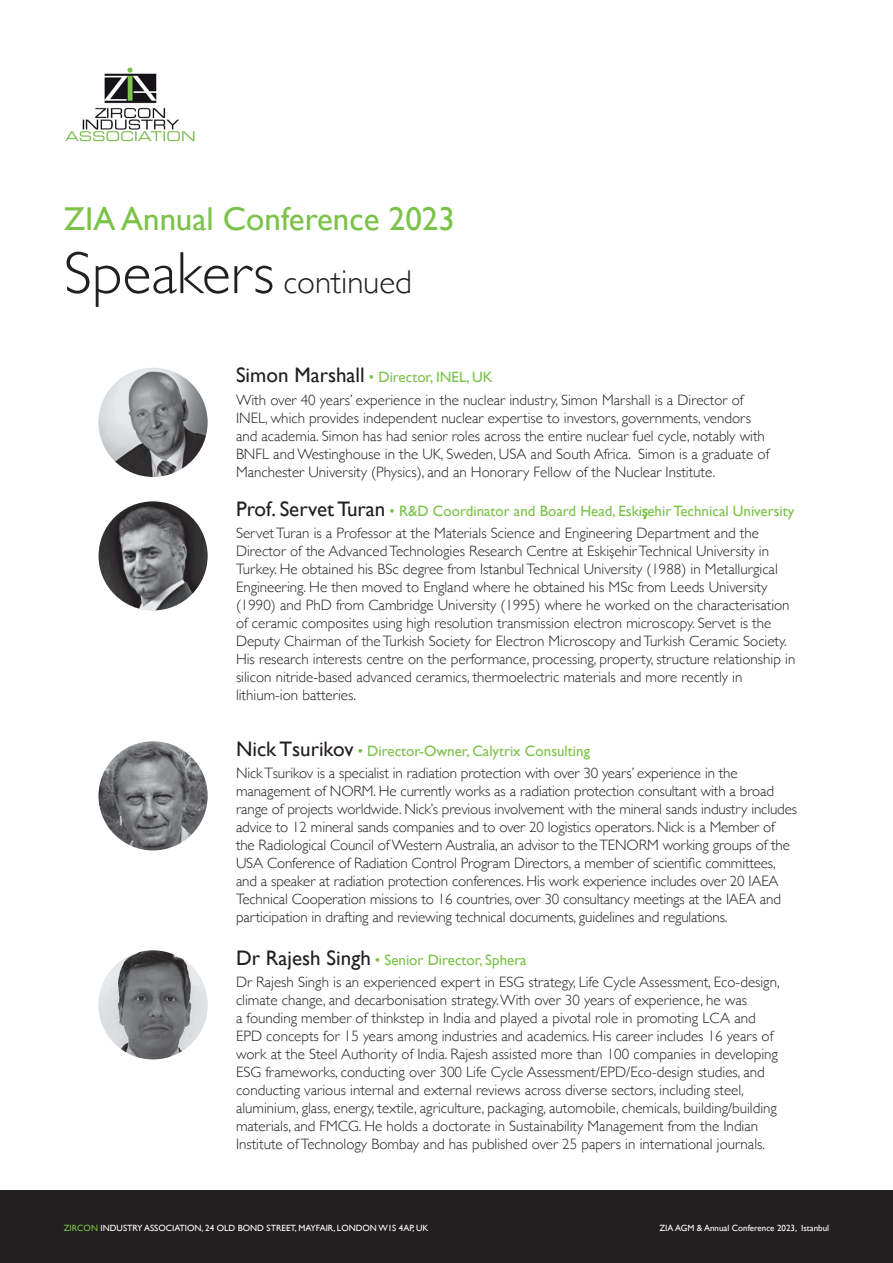
<style>
.page{position:relative;width:893px;height:1263px;background:#fff}
.page>*{position:absolute;margin:0;border:0;box-sizing:border-box;transform-origin:0 0}
.t1{font:33px/63px "Gill Sans";color:#7bc249}
.t2{font:300 15px/18px "Gill Sans";color:#231f20}
.t3{font:9px "Gill Sans";color:#fff}
.s1{font-weight:300;font-size:60px;color:#231f20}
.s2{font-weight:300;color:#231f20}
.s3{font-weight:400;font-size:21px}
.s4{font-weight:400;color:#7bc249}
.s5{color:#7bc249}
</style>
<div class="page">
<div style="left:0;top:1191px;width:893px;height:72px;background:#231f20"></div>
<img style="left:65px;top:67px;width:130px;height:75px">
<img style="left:99px;top:741px;width:109px;height:109px;border-radius:55px">
<img style="left:99px;top:950px;width:109px;height:109px;border-radius:55px">
<img style="left:99px;top:368px;width:109px;height:109px;border-radius:55px">
<img style="left:99px;top:501px;width:109px;height:109px;border-radius:55px">
<h1 class="t1" style="left:64px;top:187px;width:393px">ZIA Annual Conference 2023<br><span class="s1">Speakers</span> <span class="s2">continued</span></h1>
<p class="t2" style="left:236px;top:366px;width:509px;line-height:22.2px"><span class="s3">Simon Marshall</span> <span class="s4">• Director, INEL, UK<br></span>With over 40 years’ experience in the nuclear industry, Simon Marshall is a Director of</p>
<p class="t2" style="left:236px;top:408px;width:535px">INEL, which provides independent nuclear expertise to investors, governments, vendors and academia. Simon has had senior roles across the entire nuclear fuel cycle, notably with BNFL and Westinghouse in the UK, Sweden, USA and South Africa. Simon is a graduate of Manchester University (Physics), and an Honorary Fellow of the Nuclear Institute.</p>
<p class="t2" style="left:236px;top:499px;width:560px;line-height:22.2px"><span class="s3">Prof. Servet Turan</span> <span class="s4">• R&amp;D Coordinator and Board Head, Eski</span><span class="s5">ş</span><span class="s4">ehir Technical University<br></span>Servet Turan is a Professor at the Materials Science and Engineering Department and the</p>
<p class="t2" style="left:236px;top:541px;width:561px">Director of the Advanced Technologies Research Centre at Eskişehir Technical University in Turkey. He obtained his BSc degree from Istanbul Technical University (1988) in Metallurgical Engineering. He then moved to England where he obtained his MSc from Leeds University (1990) and PhD from Cambridge University (1995) where he worked on the characterisation of ceramic composites using high resolution transmission electron microscopy. Servet is the Deputy Chairman of the Turkish Society for Electron Microscopy and Turkish Ceramic Society.<br>His research interests centre on the performance, processing, property, structure relationship in silicon nitride-based advanced ceramics, thermoelectric materials and more recently in lithium-ion batteries.</p>
<p class="t2" style="left:236px;top:739px;width:503px;line-height:22.2px"><span class="s3">Nick Tsurikov</span> <span class="s4">• Director-Owner, Calytrix Consulting<br></span>Nick Tsurikov is a specialist in radiation protection with over 30 years’ experience in the</p>
<p class="t2" style="left:236px;top:781px;width:563px">management of NORM. He currently works as a radiation protection consultant with a broad range of projects worldwide. Nick’s previous involvement with the mineral sands industry includes advice to 12 mineral sands companies and to over 20 logistics operators. Nick is a Member of the Radiological Council of Western Australia, an advisor to the TENORM working groups of the USA Conference of Radiation Control Program Directors, a member of scientific committees, and a speaker at radiation protection conferences. His work experience includes over 20 IAEA Technical Cooperation missions to 16 countries, over 30 consultancy meetings at the IAEA and participation in drafting and reviewing technical documents, guidelines and regulations.</p>
<p class="t2" style="left:236px;top:948px;width:545px;line-height:22.2px"><span class="s3">Dr Rajesh Singh</span> <span class="s4">• Senior Director, Sphera<br></span>Dr Rajesh Singh is an experienced expert in ESG strategy, Life Cycle Assessment, Eco-design,</p>
<p class="t2" style="left:236px;top:990px;width:543px">climate change, and decarbonisation strategy. With over 30 years of experience, he was<br>a founding member of thinkstep in India and played a pivotal role in promoting LCA and EPD concepts for 15 years among industries and academics. His career includes 16 years of work at the Steel Authority of India. Rajesh assisted more than 100 companies in developing ESG frameworks, conducting over 300 Life Cycle Assessment/EPD/Eco-design studies, and conducting various internal and external reviews across diverse sectors, including steel, aluminium, glass, energy, textile, agriculture, packaging, automobile, chemicals, building/building materials, and FMCG. He holds a doctorate in Sustainability Management from the Indian Institute of Technology Bombay and has published over 25 papers in international journals.</p>
<p class="t3" style="left:64px;top:1222px;width:366px"><span class="s5">ZIRCON</span> INDUSTRY ASSOCIATION, 24 OLD BOND STREET, MAYFAIR, LONDON W1S 4AP, UK</p>
<p class="t3" style="left:659px;top:1222px;width:171px">ZIA AGM &amp; Annual Conference 2023, Istanbul</p>
</div>
